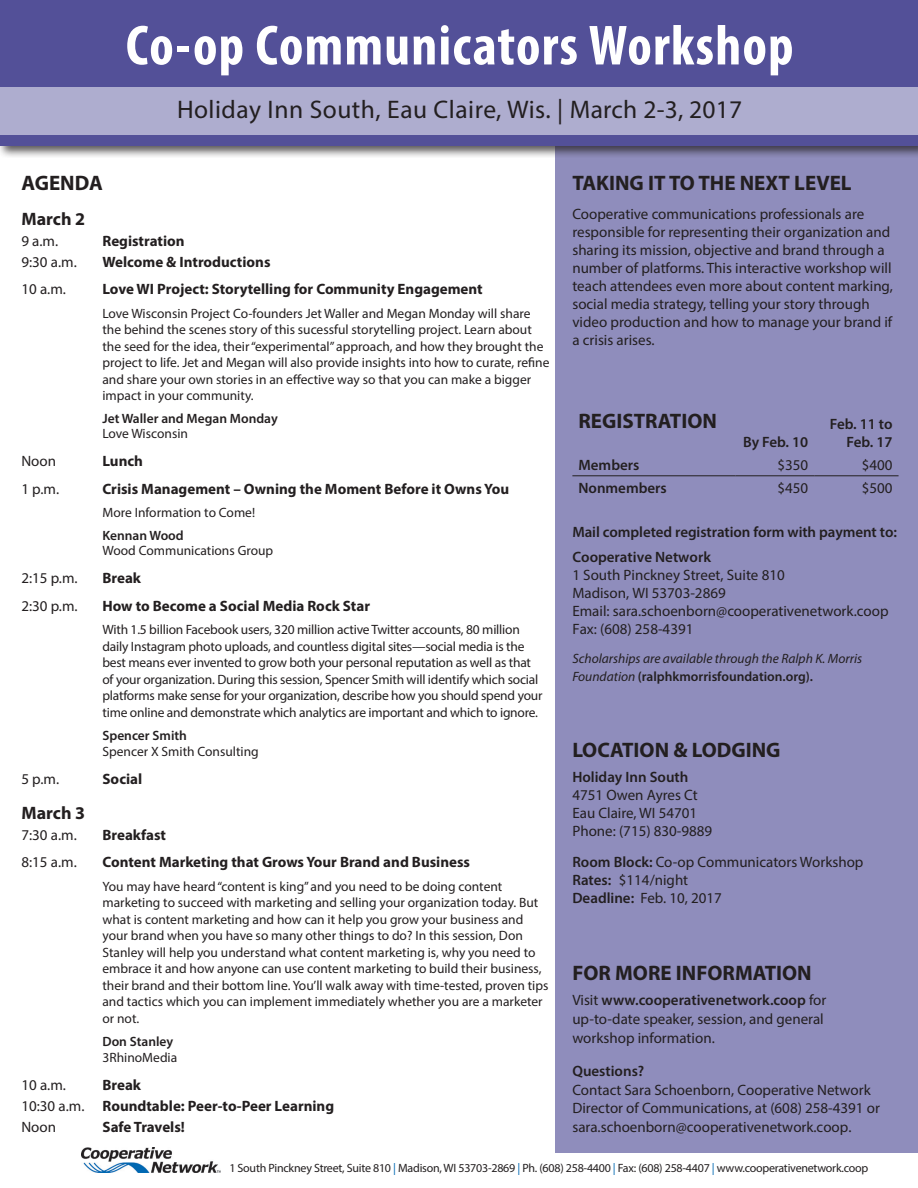
<style>
.page{position:relative;width:918px;height:1188px;background:#fff}
.page>*{position:absolute;margin:0;border:0;box-sizing:border-box;transform-origin:0 0}
.t1{font:700 condensed 57px "Myriad Pro";letter-spacing:.02em;color:#fff}
.t2{font:25.5px "Myriad Pro";letter-spacing:.02em;color:#231f20}
.t3{font:700 21px "Myriad Pro";color:#231f20}
.t4{font:700 18px "Myriad Pro";color:#231f20}
.t5{font:15px/18px "Myriad Pro";color:#231f20}
.t6{font:700 15px "Myriad Pro";color:#231f20}
.t7{font:600 15px/18px "Myriad Pro";color:#231f20}
.t8{font:13.5px/16.5px "Myriad Pro";color:#231f20}
.t9{font:italic 13.5px/18px "Myriad Pro";color:#231f20}
.t10{font:600 13.5px "Myriad Pro";color:#231f20}
.t11{font:12px "Myriad Pro";letter-spacing:-.02em;color:#231f20}
.s1{font-weight:400}
.s2{font-weight:600;font-style:normal}
.s3{font-weight:600}
.s4{color:#0168b3}
</style>
<div class="page">
<div style="left:555px;top:86px;width:363px;height:1066px;background:#8f8dbc"></div>
<div style="left:0;top:0;width:918px;height:158px;background:#231f20;opacity:.75"></div>
<div style="left:0;top:0;width:918px;height:146px;background:#535098"></div>
<div style="left:0;top:88px;width:918px;height:47px;background:#aeadcf"></div>
<hr style="left:572px;top:475px;width:163px;height:1px;background:#231f20">
<hr style="left:735px;top:475px;width:79px;height:1px;background:#231f20">
<hr style="left:814px;top:475px;width:85px;height:1px;background:#231f20">
<img style="left:81px;top:1148px;width:140px;height:25px">
<p class="t1" style="left:126px;top:10px;width:669px">Co-op Communicators Workshop</p>
<p class="t2" style="left:177px;top:93px;width:567px">Holiday Inn South, Eau Claire, Wis. | March 2-3, 2017</p>
<p class="t3" style="left:21px;top:169px;width:83px">AGENDA</p>
<p class="t4" style="left:21px;top:207px;width:65px">March 2</p>
<p class="t5" style="left:21px;top:231px;width:38px">9 a.m.</p>
<p class="t6" style="left:102px;top:231px;width:84px">Registration</p>
<p class="t5" style="left:21px;top:252px;width:57px">9:30 a.m.</p>
<p class="t6" style="left:102px;top:252px;width:170px">Welcome &amp; Introductions</p>
<p class="t5" style="left:21px;top:280px;width:46px">10 a.m.</p>
<p class="t6" style="left:102px;top:280px;width:382px">Love WI Project: Storytelling for Community Engagement</p>
<p class="t8" style="left:102px;top:305px;width:449px">Love Wisconsin Project Co-founders Jet Waller and Megan Monday will share the behind the scenes story of this sucessful storytelling project. Learn about the seed for the idea, their “experimental” approach, and how they brought the project to life. Jet and Megan will also provide insights into how to curate, refine and share your own stories in an effective way so that you can make a bigger impact in your community.</p>
<p class="t10" style="left:102px;top:410px;width:177px">Jet Waller and Megan Monday</p>
<p class="t8" style="left:102px;top:425px;width:87px">Love Wisconsin</p>
<p class="t5" style="left:21px;top:452px;width:36px">Noon</p>
<p class="t6" style="left:102px;top:451px;width:42px">Lunch</p>
<p class="t5" style="left:21px;top:480px;width:39px">1 p.m.</p>
<p class="t6" style="left:102px;top:479px;width:408px">Crisis Management – Owning the Moment Before it Owns You</p>
<p class="t8" style="left:102px;top:504px;width:154px">More Information to Come!</p>
<p class="t10" style="left:102px;top:527px;width:83px">Kennan Wood</p>
<p class="t8" style="left:102px;top:542px;width:172px">Wood Communications Group</p>
<p class="t5" style="left:21px;top:569px;width:58px">2:15 p.m.</p>
<p class="t6" style="left:102px;top:568px;width:40px">Break</p>
<p class="t5" style="left:21px;top:597px;width:58px">2:30 p.m.</p>
<p class="t6" style="left:102px;top:596px;width:269px">How to Become a Social Media Rock Star</p>
<p class="t8" style="left:102px;top:621px;width:442px">With 1.5 billion Facebook users, 320 million active Twitter accounts, 80 million daily Instagram photo uploads, and countless digital sites—social media is the best means ever invented to grow both your personal reputation as well as that of your organization. During this session, Spencer Smith will identify which social platforms make sense for your organization, describe how you should spend your time online and demonstrate which analytics are important and which to ignore.</p>
<p class="t10" style="left:102px;top:727px;width:86px">Spencer Smith</p>
<p class="t8" style="left:102px;top:743px;width:158px">Spencer X Smith Consulting</p>
<p class="t5" style="left:21px;top:770px;width:39px">5 p.m.</p>
<p class="t6" style="left:102px;top:769px;width:41px">Social</p>
<p class="t4" style="left:21px;top:801px;width:65px">March 3</p>
<p class="t5" style="left:21px;top:825px;width:57px">7:30 a.m.</p>
<p class="t6" style="left:102px;top:825px;width:65px">Breakfast</p>
<p class="t5" style="left:21px;top:853px;width:57px">8:15 a.m.</p>
<p class="t6" style="left:102px;top:853px;width:369px">Content Marketing that Grows Your Brand and Business</p>
<p class="t8" style="left:102px;top:878px;width:448px">You may have heard “content is king” and you need to be doing content marketing to succeed with marketing and selling your organization today. But what is content marketing and how can it help you grow your business and your brand when you have so many other things to do? In this session, Don Stanley will help you understand what content marketing is, why you need to embrace it and how anyone can use content marketing to build their business, their brand and their bottom line. You’ll walk away with time-tested, proven tips and tactics which you can implement immediately whether you are a marketer or not.</p>
<p class="t10" style="left:102px;top:1033px;width:72px">Don Stanley</p>
<p class="t8" style="left:102px;top:1049px;width:76px">3RhinoMedia</p>
<p class="t5" style="left:21px;top:1076px;width:46px">10 a.m.</p>
<p class="t6" style="left:102px;top:1075px;width:40px">Break</p>
<p class="t6" style="left:21px;top:1096px;width:314px"><span class="s1">10:30 a.m.</span> Roundtable: Peer-to-Peer Learning</p>
<p class="t5" style="left:21px;top:1118px;width:36px">Noon</p>
<p class="t6" style="left:102px;top:1117px;width:84px">Safe Travels!</p>
<p class="t3" style="left:572px;top:169px;width:281px">TAKING IT TO THE NEXT LEVEL</p>
<p class="t5" style="left:572px;top:205px;width:322px">Cooperative communications professionals are responsible for representing their organization and sharing its mission, objective and brand through a number of platforms. This interactive workshop will teach attendees even more about content marking, social media strategy, telling your story through video production and how to manage your brand if a crisis arises.</p>
<p class="t3" style="left:578px;top:407px;width:140px">REGISTRATION</p>
<p class="t7" style="left:743px;top:432px;width:67px">By Feb. 10</p>
<p class="t7" style="left:830px;top:414px;width:64px;text-align:right">Feb. 11 to<br>Feb. 17</p>
<p class="t7" style="left:578px;top:455px;width:63px">Members</p>
<p class="t5" style="left:778px;top:456px;width:32px">$350</p>
<p class="t5" style="left:862px;top:456px;width:32px">$400</p>
<p class="t7" style="left:578px;top:479px;width:90px">Nonmembers</p>
<p class="t5" style="left:778px;top:479px;width:32px">$450</p>
<p class="t5" style="left:862px;top:479px;width:32px">$500</p>
<p class="t7" style="left:572px;top:523px;width:326px">Mail completed registration form with payment to:</p>
<p class="t7" style="left:572px;top:548px;width:140px">Cooperative Network</p>
<p class="t5" style="left:572px;top:566px;width:214px">1 South Pinckney Street, Suite 810</p>
<p class="t5" style="left:572px;top:584px;width:318px">Madison, WI 53703-2869<br>Email: sara.schoenborn@cooperativenetwork.coop</p>
<p class="t5" style="left:572px;top:620px;width:123px">Fax: (608) 258-4391</p>
<p class="t9" style="left:572px;top:649px;width:291px">Scholarships are available through the Ralph K. Morris<br>Foundation <span class="s2">(ralphkmorrisfoundation.org).</span></p>
<p class="t3" style="left:572px;top:736px;width:210px">LOCATION &amp; LODGING</p>
<p class="t7" style="left:572px;top:767px;width:127px">Holiday Inn South<br><span class="s1">4751 Owen Ayres Ct</span></p>
<p class="t5" style="left:572px;top:804px;width:126px">Eau Claire, WI 54701</p>
<p class="t5" style="left:572px;top:822px;width:141px">Phone: (715) 830-9889</p>
<p class="t5" style="left:572px;top:853px;width:293px"><span class="s3">Room Block:</span> Co-op Communicators Workshop</p>
<p class="t5" style="left:572px;top:871px;width:117px"><span class="s3">Rates:</span> $114/night</p>
<p class="t5" style="left:572px;top:889px;width:151px"><span class="s3">Deadline:</span> Feb. 10, 2017</p>
<p class="t3" style="left:572px;top:959px;width:241px">FOR MORE INFORMATION</p>
<p class="t5" style="left:572px;top:991px;width:255px;line-height:18.9px">Visit <span class="s3">www.cooperativenetwork.coop</span> for up-to-date speaker, session, and general workshop information.</p>
<p class="t5" style="left:572px;top:1061px;width:309px;line-height:18.9px"><span class="s3">Questions?<br></span>Contact Sara Schoenborn, Cooperative Network Director of Communications, at (608) 258-4391 or sara.schoenborn@cooperativenetwork.coop.</p>
<p class="t11" style="left:229px;top:1161px;width:641px">1 South Pinckney Street, Suite 810 <span class="s4">|</span> Madison, WI 53703-2869 <span class="s4">|</span> Ph. (608) 258-4400 <span class="s4">|</span> Fax: (608) 258-4407 <span class="s4">|</span> www.cooperativenetwork.coop</p>
</div>
